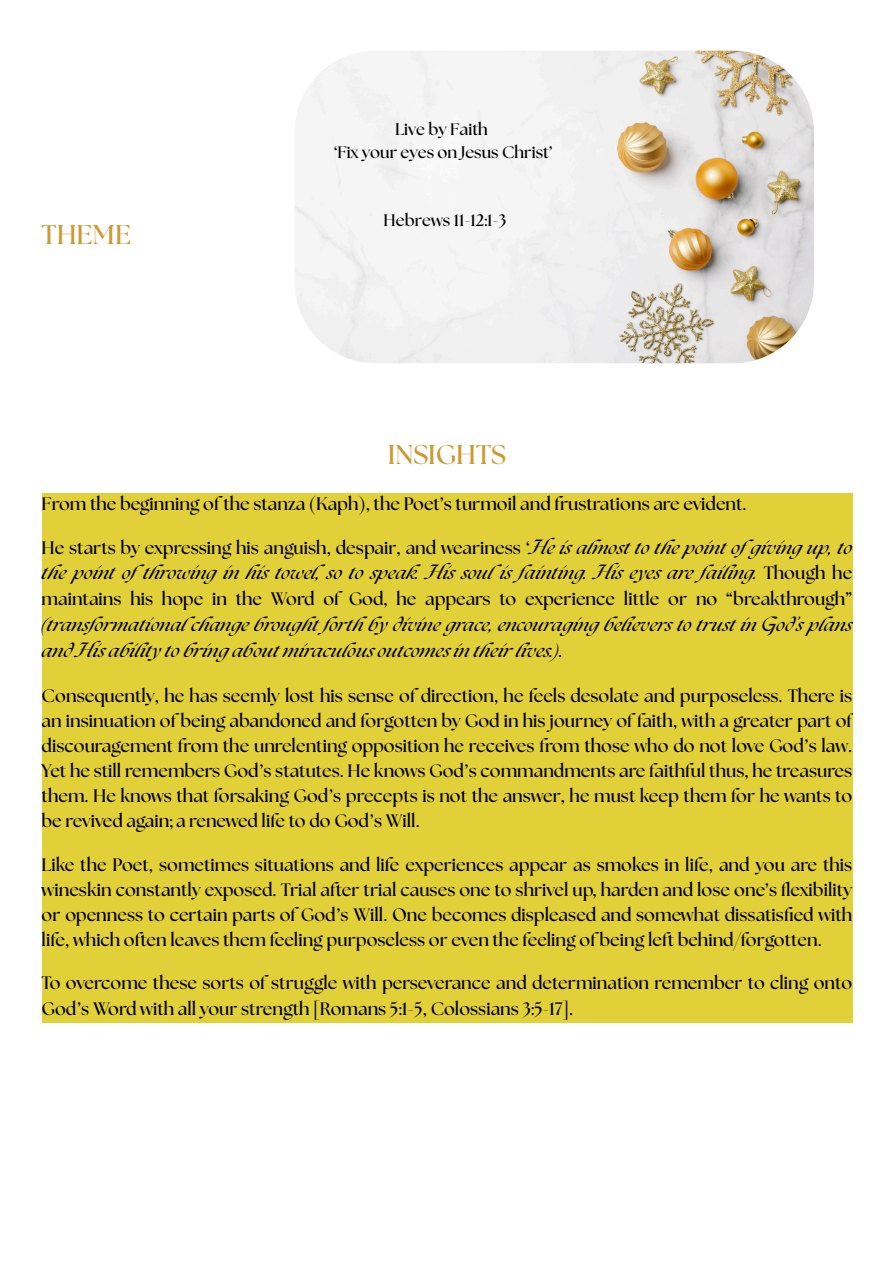
<style>
.page{position:relative;width:894px;height:1263px;background:#fff}
.page>*{position:absolute;margin:0;border:0;box-sizing:border-box;transform-origin:0 0}
.t1{font:700 27px "The Seasons";color:#c93}
.t2{font:700 18px/24.9px "The Seasons";color:#000;text-align:justify}
.t3{font:italic 700 18px/25.8px "The Seasons";color:#000;text-align:justify}
.t4{font:700 16.65px "The Seasons";color:#000}
.s1{font-style:normal}
</style>
<div class="page">
<img style="left:295px;top:51px;width:518px;height:312px;border-radius:81px">
<div style="left:42px;top:493px;width:810px;height:530px;background:#e2d039"></div>
<p class="t1" style="left:42px;top:223px;width:91px">THEME</p>
<p class="t4" style="left:395px;top:122px;width:94px">Live by Faith</p>
<p class="t4" style="left:334px;top:145px;width:220px">‘Fix your eyes on Jesus Christ’</p>
<p class="t4" style="left:383px;top:213px;width:124px">Hebrews 11-12:1-3</p>
<h1 class="t1" style="left:388px;top:442px;width:120px">INSIGHTS</h1>
<p class="t2" style="left:42px;top:492px;width:706px">From the beginning of the stanza (Kaph), the Poet’s turmoil and frustrations are evident.</p>
<p class="t3" style="left:42px;top:536px;width:811px"><span class="s1">He starts by expressing his anguish, despair, and weariness ‘</span>He is almost to the point ofgiving up, to the point ofthrowing in his towel, so to speak. His soulis fainting. His eyes are failing. <span class="s1">Though he maintains his hope in the Word of God, he appears to experience little or no “breakthrough” </span>(transformationalchange brought forth by divine grace, encouraging believers to trust in God’s plans and His ability to bring about miraculous outcomes in their lives.)<span class="s1">.</span></p>
<p class="t2" style="left:42px;top:684px;width:811px">Consequently, he has seemly lost his sense of direction, he feels desolate and purposeless. There is an insinuation of being abandoned and forgotten by God in his journey of faith, with a greater part of discouragement from the unrelenting opposition he receives from those who do not love God’s law.<br>Yet he still remembers God’s statutes. He knows God’s commandments are faithful thus, he treasures them. He knows that forsaking God’s precepts is not the answer, he must keep them for he wants to be revived again; a renewed life to do God’s Will.</p>
<p class="t2" style="left:42px;top:853px;width:811px">Like the Poet, sometimes situations and life experiences appear as smokes in life, and you are this wineskin constantly exposed. Trial after trial causes one to shrivel up, harden and lose one’s flexibility or openness to certain parts of God’s Will. One becomes displeased and somewhat dissatisfied with life, which often leaves them feeling purposeless or even the feeling of being left behind/forgotten.</p>
<p class="t2" style="left:42px;top:971px;width:811px;line-height:25.8px">To overcome these sorts of struggle with perseverance and determination remember to cling onto<br>God’s Word with all your strength [Romans 5:1-5, Colossians 3:5-17].</p>
</div>
